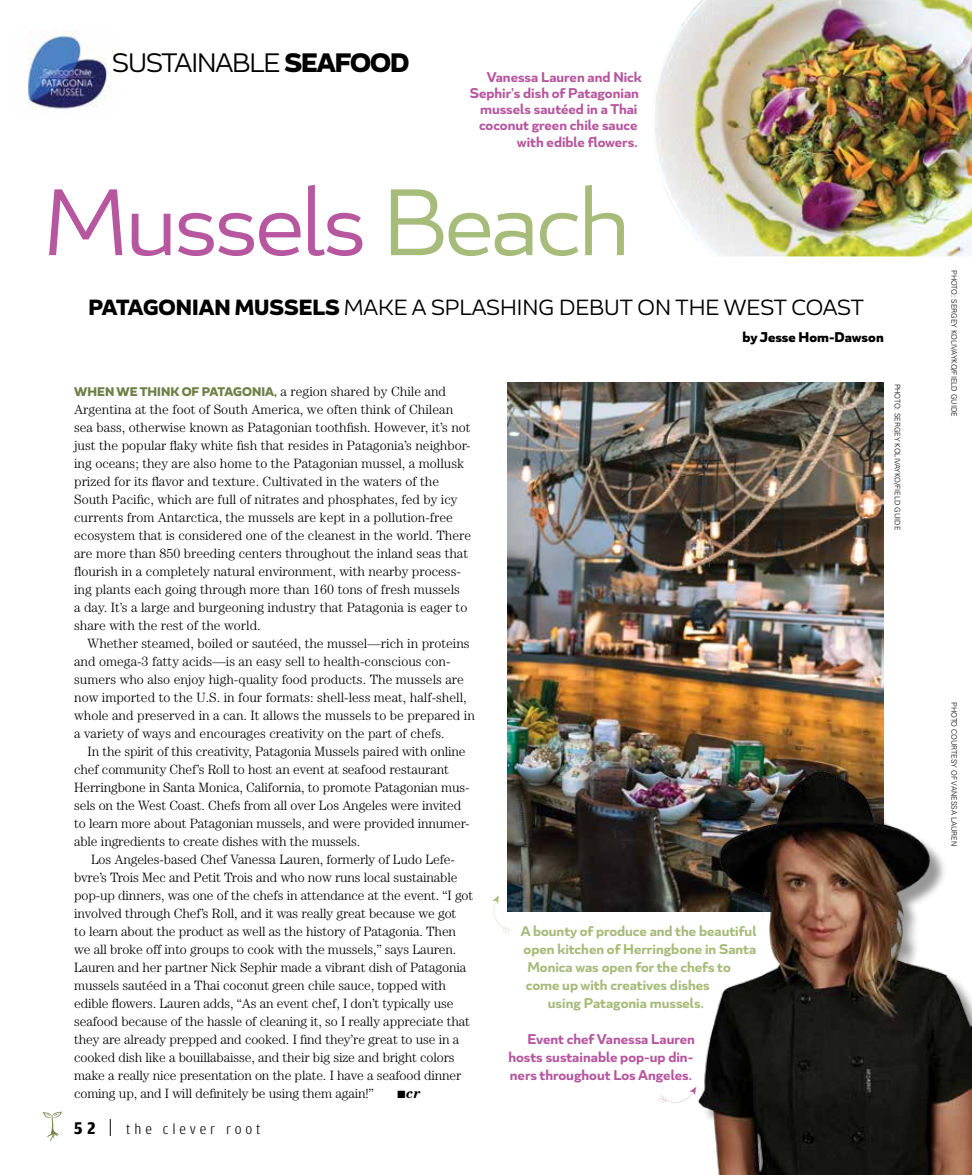
<style>
.page{position:relative;width:972px;height:1175px;background:#fff}
.page>*{position:absolute;margin:0;border:0;box-sizing:border-box;transform-origin:0 0}
.t1{font:300 90px "Blanc";letter-spacing:-.03em;color:#b6579f}
.t2{font:300 25.5px "Blanc";letter-spacing:-.04em;color:#000}
.t3{font:300 21px "Blanc";color:#000}
.t4{font:300 15px "Amplitude Cond";letter-spacing:.225em;color:#000;scale:1.15 1}
.t5{font:italic 700 14.25px "Century Std";color:#000}
.t6{font:300 13.5px/18px "Century Std";letter-spacing:-.01em;color:#000}
.t7{font:600 13.5px/18px "Blanc";color:#b6579f;text-align:justify}
.t8{font:600 13.5px "Blanc";color:#a7bb7a}
.t9{font:700 13.5px "Blanc";color:#000}
.t10{font:700 12px "Blanc";letter-spacing:.005em;color:#6e8146}
.t11{font:300 7.5px "Univers LT Std";color:#000}
.s1{font-weight:700}
.s2{color:#a7bb7a}
.s3{font-family:"Century Std";font-weight:300;font-size:13.5px;color:#000}
.s4{font-weight:700;font-size:18px}
.s5{font-size:21px}
</style>
<div class="page">
<img style="left:653px;top:0;width:319px;height:256px">
<svg style="left:43px;top:1111px;width:19px;height:31px"></svg>
<img style="left:508px;top:382px;width:376px;height:529px">
<img style="left:659px;top:719px;width:313px;height:455px">
<img style="left:27px;top:31px;width:88px;height:79px">
<svg style="left:507px;top:894px;width:16px;height:18px"></svg>
<svg style="left:659px;top:1072px;width:40px;height:43px"></svg>
<h2 class="t2" style="left:112px;top:47px;width:299px">SUSTAINABLE <span class="s1">SEAFOOD</span></h2>
<p class="t7" style="left:487px;top:68px;width:157px">Vanessa Lauren and Nick</p>
<p class="t7" style="left:470px;top:84px;width:171px">Sephir’s dish of Patagonian</p>
<p class="t7" style="left:480px;top:100px;width:159px">mussels sautéed in a Thai</p>
<p class="t7" style="left:479px;top:117px;width:160px">coconut green chile sauce</p>
<p class="t7" style="left:517px;top:133px;width:122px">with edible flowers.</p>
<h1 class="t1" style="left:43px;top:166px;width:588px">Mussels <span class="s2">Beach</span></h1>
<h3 class="t3" style="left:89px;top:294px;width:777px"><span class="s1">PATAGONIAN MUSSELS</span> MAKE A SPLASHING DEBUT ON THE WEST COAST</h3>
<p class="t9" style="left:743px;top:328px;width:143px">by Jesse Hom-Dawson</p>
<p class="t10" style="left:74px;top:384px;width:373px">WHEN WE THINK OF PATAGONIA, <span class="s3">a region shared by Chile and</span></p>
<p class="t6" style="left:74px;top:400px;width:399px">Argentina at the foot of South America, we often think of Chilean sea bass, otherwise known as Patagonian toothfish. However, it’s not just the popular flaky white fish that resides in Patagonia’s neighbor&shy;ing oceans; they are also home to the Patagonian mussel, a mollusk prized for its flavor and texture. Cultivated in the waters of the South Pacific, which are full of nitrates and phosphates, fed by icy currents from Antarctica, the mussels are kept in a pollution-free ecosystem that is considered one of the cleanest in the world. There are more than 850 breeding centers throughout the inland seas that flourish in a completely natural environment, with nearby process&shy;ing plants each going through more than 160 tons of fresh mussels<br>a day. It’s a large and burgeoning industry that Patagonia is eager to share with the rest of the world.</p>
<p class="t6" style="left:74px;top:634px;width:402px;text-indent:14px">Whether steamed, boiled or sautéed, the mussel—rich in proteins and omega-3 fatty acids—is an easy sell to health-conscious con&shy;sumers who also enjoy high-quality food products. The mussels are now imported to the U.S. in four formats: shell-less meat, half-shell, whole and preserved in a can. It allows the mussels to be prepared in a variety of ways and encourages creativity on the part of chefs.</p>
<p class="t6" style="left:74px;top:742px;width:397px;text-indent:14px">In the spirit of this creativity, Patagonia Mussels paired with online chef community Chef’s Roll to host an event at seafood restaurant Herringbone in Santa Monica, California, to promote Patagonian mus&shy;sels on the West Coast. Chefs from all over Los Angeles were invited to learn more about Patagonian mussels, and were provided innumer&shy;able ingredients to create dishes with the mussels.</p>
<p class="t6" style="left:74px;top:850px;width:401px;text-indent:17px">Los Angeles-based Chef Vanessa Lauren, formerly of Ludo Lefe&shy;bvre’s Trois Mec and Petit Trois and who now runs local sustainable pop-up dinners, was one of the chefs in attendance at the event. “I got involved through Chef’s Roll, and it was really great because we got<br>to learn about the product as well as the history of Patagonia. Then we all broke off into groups to cook with the mussels,” says Lauren.<br>Lauren and her partner Nick Sephir made a vibrant dish of Patagonia mussels sautéed in a Thai coconut green chile sauce, topped with edible flowers. Lauren adds, “As an event chef, I don’t typically use seafood because of the hassle of cleaning it, so I really appreciate that they are already prepped and cooked. I find they’re great to use in a cooked dish like a bouillabaisse, and their big size and bright colors make a really nice presentation on the plate. I have a seafood dinner coming up, and I will definitely be using them again!”</p>
<p class="t5" style="left:397px;top:1085px;width:25px">■cr</p>
<p class="t4" style="left:74px;top:1121px;width:164px"><span class="s4">52</span> <span class="s5">|</span> the clever root</p>
<p class="t8" style="left:521px;top:922px;width:237px">A bounty of produce and the beautiful</p>
<p class="t8" style="left:524px;top:940px;width:234px">open kitchen of Herringbone in Santa</p>
<p class="t8" style="left:527px;top:958px;width:205px">Monica was open for the chefs to</p>
<p class="t8" style="left:526px;top:976px;width:186px">come up with creatives dishes</p>
<p class="t8" style="left:548px;top:994px;width:157px">using Patagonia mussels.</p>
<p class="t7" style="left:508px;top:1030px;width:188px;text-indent:19px">Event chef Vanessa Lauren hosts sustainable pop-up din&shy;ners throughout Los Angeles.</p>
<p class="t11" style="left:902px;top:383px;width:148px;rotate:90deg">PHOTO: SERGEY KOLIVAYKO/FIELD GUIDE</p>
<p class="t11" style="left:959px;top:270px;width:148px;rotate:90deg">PHOTO: SERGEY KOLIVAYKO/FIELD GUIDE</p>
<p class="t11" style="left:959px;top:702px;width:145px;rotate:90deg">PHOTO COURTESY OF VANESSA LAUREN</p>
</div>
